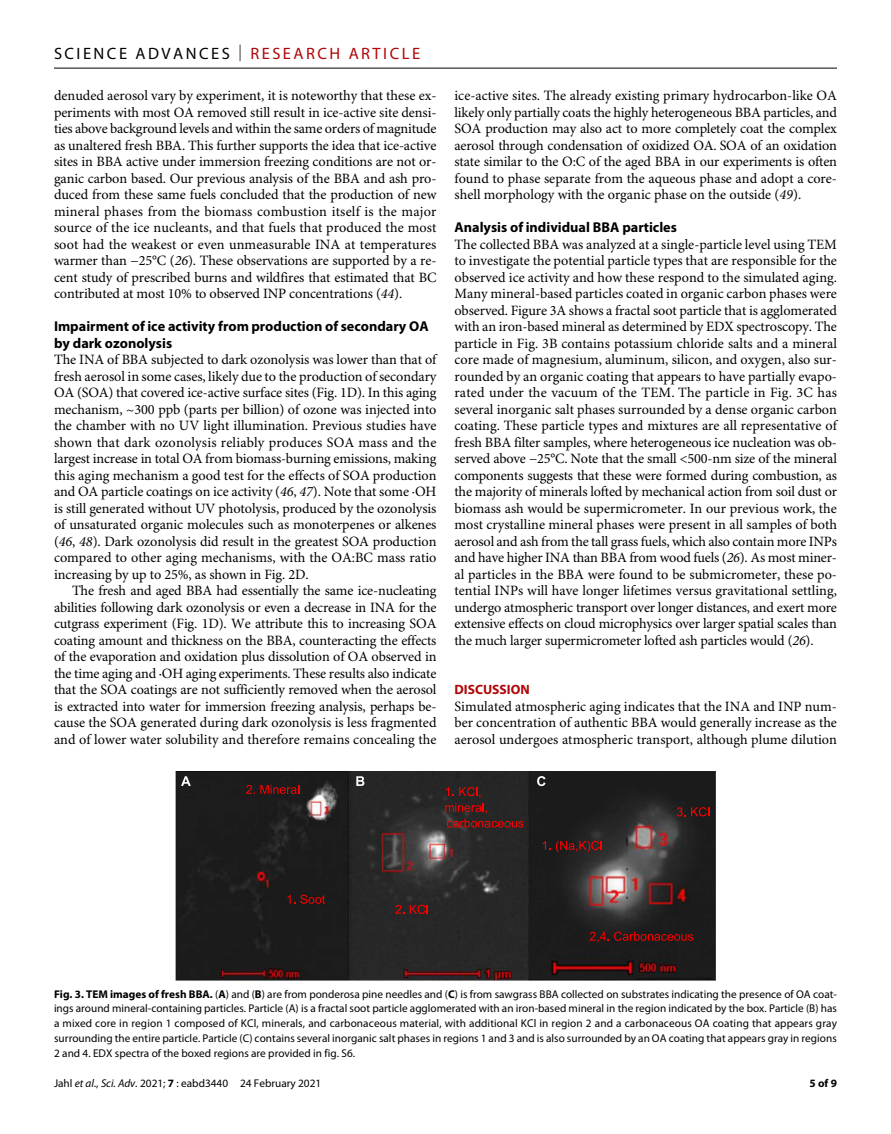
<style>
.page{position:relative;width:891px;height:1134px;background:#fff}
.page>*{position:absolute;margin:0;border:0;box-sizing:border-box;transform-origin:0 0}
.t1{font:16.5px "Myriad Pro";letter-spacing:.15em;color:#000}
.t2{font:14.25px/16.5px "Minion Pro";color:#000;text-align:justify}
.t3{font:700 14.25px/16.5px "Myriad Pro";color:#000}
.t4{font:700 13.5px "Myriad Pro";color:#b10508}
.t5{font:11.25px/15px "Myriad Pro";color:#000;text-align:justify}
.t6{font:700 11.25px "Myriad Pro";color:#000}
.s1{font-weight:300}
.s2{color:#b10508}
.s3{font-style:italic}
.s4{font-weight:700}
</style>
<div class="page">
<hr style="left:54px;top:68px;width:783px;height:1px;background:#000">
<img style="left:176px;top:771px;width:539px;height:210px">
<svg style="left:246px;top:785px;width:53px;height:9px"></svg>
<svg style="left:287px;top:895px;width:38px;height:9px"></svg>
<svg style="left:395px;top:905px;width:9px;height:9px"></svg>
<svg style="left:410px;top:905px;width:18px;height:9px"></svg>
<svg style="left:543px;top:841px;width:59px;height:11px"></svg>
<svg style="left:590px;top:932px;width:103px;height:10px"></svg>
<svg style="left:677px;top:807px;width:32px;height:9px"></svg>
<svg style="left:181px;top:776px;width:10px;height:10px"></svg>
<svg style="left:356px;top:776px;width:8px;height:10px"></svg>
<svg style="left:537px;top:776px;width:9px;height:10px"></svg>
<svg style="left:445px;top:787px;width:42px;height:26px"></svg>
<svg style="left:447px;top:819px;width:77px;height:9px"></svg>
<p class="t1" style="left:54px;top:40px;width:368px">SCIENCE ADVANCES <span class="s1">|</span> <span class="s2">RESEARCH ARTICLE</span></p>
<p class="t2" style="left:54px;top:89px;width:384px">denuded aerosol vary by experiment, it is noteworthy that these ex&shy;periments with most OA removed still result in ice-active site densi&shy;ties above background levels and within the same orders of magnitude as unaltered fresh BBA. This further supports the idea that ice-active sites in BBA active under immersion freezing conditions are not or&shy;ganic carbon based. Our previous analysis of the BBA and ash pro&shy;duced from these same fuels concluded that the production of new mineral phases from the biomass combustion itself is the major source of the ice nucleants, and that fuels that produced the most soot had the weakest or even unmeasurable INA at temperatures warmer than −25°C (<span class="s3">26</span>). These observations are supported by a re&shy;cent study of prescribed burns and wildfires that estimated that BC contributed at most 10% to observed INP concentrations (<span class="s3">44</span>).</p>
<p class="t3" style="left:54px;top:317px;width:376px">Impairment of ice activity from production of secondary OA by dark ozonolysis</p>
<p class="t2" style="left:54px;top:353px;width:384px">The INA of BBA subjected to dark ozonolysis was lower than that of fresh aerosol in some cases, likely due to the production of secondary OA (SOA) that covered ice-active surface sites (Fig. 1D). In this aging mechanism, ~300 ppb (parts per billion) of ozone was injected into the chamber with no UV light illumination. Previous studies have shown that dark ozonolysis reliably produces SOA mass and the largest increase in total OA from biomass-burning emissions, making this aging mechanism a good test for the effects of SOA production and OA particle coatings on ice activity (<span class="s3">46</span>, <span class="s3">47</span>). Note that some ·OH is still generated without UV photolysis, produced by the ozonolysis of unsaturated organic molecules such as monoterpenes or alkenes (<span class="s3">46</span>, <span class="s3">48</span>). Dark ozonolysis did result in the greatest SOA production compared to other aging mechanisms, with the OA:BC mass ratio increasing by up to 25%, as shown in Fig. 2D.</p>
<p class="t2" style="left:54px;top:584px;width:384px;text-indent:18px">The fresh and aged BBA had essentially the same ice-nucleating abilities following dark ozonolysis or even a decrease in INA for the cutgrass experiment (Fig. 1D). We attribute this to increasing SOA coating amount and thickness on the BBA, counteracting the effects of the evaporation and oxidation plus dissolution of OA observed in the time aging and ·OH aging experiments. These results also indicate that the SOA coatings are not sufficiently removed when the aerosol is extracted into water for immersion freezing analysis, perhaps be&shy;cause the SOA generated during dark ozonolysis is less fragmented and of lower water solubility and therefore remains concealing the</p>
<p class="t2" style="left:455px;top:89px;width:384px">ice-active sites. The already existing primary hydrocarbon-like OA likely only partially coats the highly heterogeneous BBA particles, and SOA production may also act to more completely coat the complex aerosol through condensation of oxidized OA. SOA of an oxidation state similar to the O:C of the aged BBA in our experiments is often found to phase separate from the aqueous phase and adopt a core&shy;shell morphology with the organic phase on the outside (<span class="s3">49</span>).</p>
<p class="t3" style="left:455px;top:218px;width:224px">Analysis of individual BBA particles</p>
<p class="t2" style="left:455px;top:237px;width:384px">The collected BBA was analyzed at a single-particle level using TEM to investigate the potential particle types that are responsible for the observed ice activity and how these respond to the simulated aging.<br>Many mineral-based particles coated in organic carbon phases were observed. Figure 3A shows a fractal soot particle that is agglomerated with an iron-based mineral as determined by EDX spectroscopy. The particle in Fig. 3B contains potassium chloride salts and a mineral core made of magnesium, aluminum, silicon, and oxygen, also sur&shy;rounded by an organic coating that appears to have partially evapo&shy;rated under the vacuum of the TEM. The particle in Fig. 3C has several inorganic salt phases surrounded by a dense organic carbon coating. These particle types and mixtures are all representative of fresh BBA filter samples, where heterogeneous ice nucleation was ob&shy;served above −25°C. Note that the small &lt;500-nm size of the mineral components suggests that these were formed during combustion, as the majority of minerals lofted by mechanical action from soil dust or biomass ash would be supermicrometer. In our previous work, the most crystalline mineral phases were present in all samples of both aerosol and ash from the tall grass fuels, which also contain more INPs and have higher INA than BBA from wood fuels (<span class="s3">26</span>). As most miner&shy;al particles in the BBA were found to be submicrometer, these po&shy;tential INPs will have longer lifetimes versus gravitational settling, undergo atmospheric transport over longer distances, and exert more extensive effects on cloud microphysics over larger spatial scales than the much larger supermicrometer lofted ash particles would (<span class="s3">26</span>).</p>
<p class="t4" style="left:454px;top:679px;width:77px">DISCUSSION</p>
<p class="t2" style="left:454px;top:699px;width:384px">Simulated atmospheric aging indicates that the INA and INP num&shy;ber concentration of authentic BBA would generally increase as the aerosol undergoes atmospheric transport, although plume dilution</p>
<p class="t5" style="left:54px;top:986px;width:785px"><span class="s4">Fig. 3. TEM images of fresh BBA.</span> (<span class="s4">A</span>) and (<span class="s4">B</span>) are from ponderosa pine needles and (<span class="s4">C</span>) is from sawgrass BBA collected on substrates indicating the presence of OA coat&shy;ings around mineral-containing particles. Particle (A) is a fractal soot particle agglomerated with an iron-based mineral in the region indicated by the box. Particle (B) has a mixed core in region 1 composed of KCl, minerals, and carbonaceous material, with additional KCl in region 2 and a carbonaceous OA coating that appears gray surrounding the entire particle. Particle (C) contains several inorganic salt phases in regions 1 and 3 and is also surrounded by an OA coating that appears gray in regions 2 and 4. EDX spectra of the boxed regions are provided in fig. S6.</p>
<p class="t5" style="left:54px;top:1076px;width:269px">Jahl <span class="s3">et al</span>., <span class="s3">Sci. Adv.</span> 2021; <span class="s4">7</span> : eabd3440 24 February 2021</p>
<p class="t6" style="left:810px;top:1074px;width:29px">5 of 9</p>
</div>
